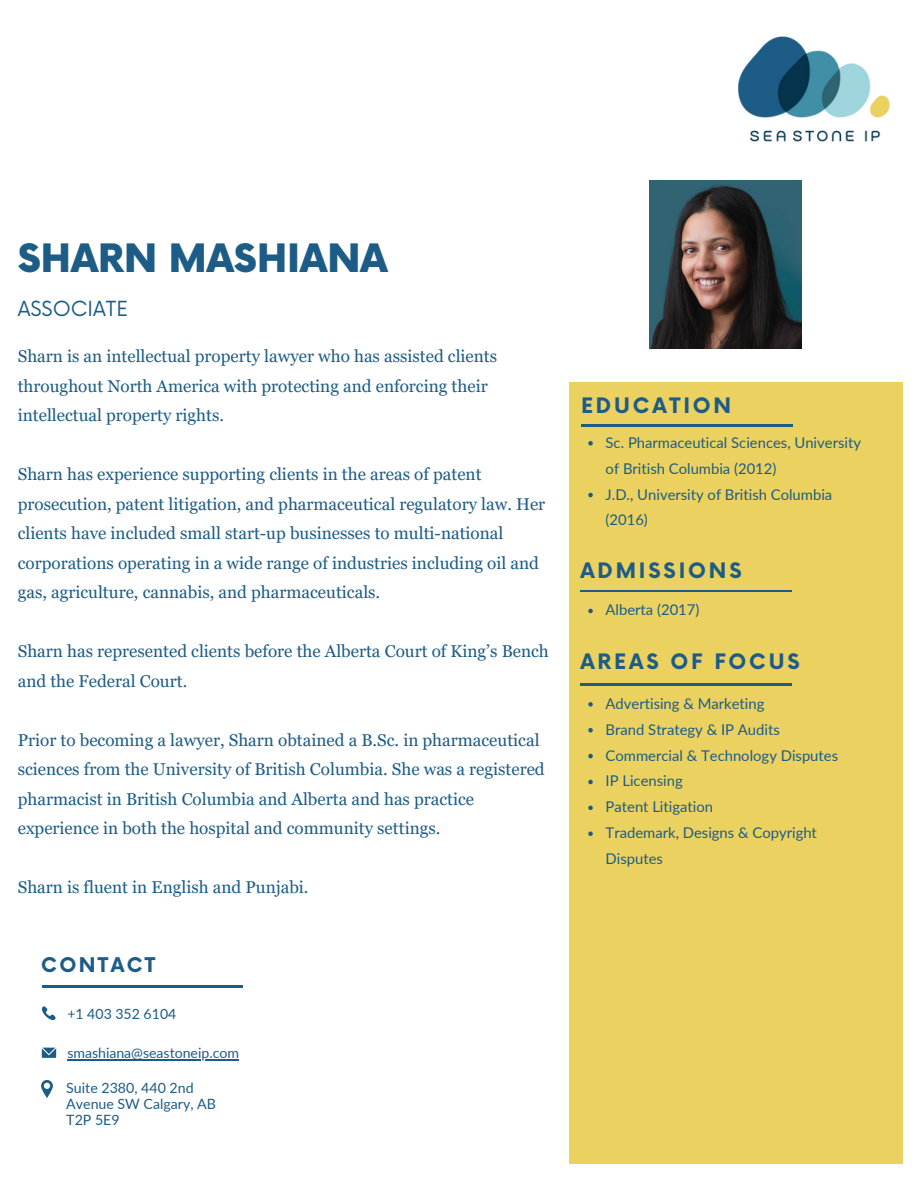
<style>
.page{position:relative;width:918px;height:1188px;background:#fff}
.page>*{position:absolute;margin:0;border:0;box-sizing:border-box;transform-origin:0 0}
.t1{font:900 38.1px "Now";color:#1d5c86}
.t2{font:700 20.7px "Now";letter-spacing:.135em;color:#1d5c86}
.t3{font:20.25px "Now";color:#1d5c86}
.t4{font:700 19.8px "Now";letter-spacing:.12em;color:#1d5c86}
.t5{font:17.1px/29.5px "Georgia Pro";color:#1d5c86}
.t6{font:14.85px/25.8px "Lato";color:#1d5c86}
.t7{font:14.25px/15.9px "Lato";color:#1d5c86}
.t8{font:14.1px "Lato";color:#1d5c86}
</style>
<div class="page">
<img style="left:738px;top:36px;width:152px;height:106px">
<div style="left:569px;top:383px;width:334px;height:781px;background:#ebd160"></div>
<hr style="left:581px;top:425px;width:211px;height:1px;background:#1d5c86">
<svg style="left:42px;top:1006px;width:13px;height:14px"></svg>
<svg style="left:42px;top:1048px;width:14px;height:10px"></svg>
<hr style="left:67px;top:1059px;width:172px;height:1px;background:#1d5c86">
<svg style="left:41px;top:1080px;width:12px;height:18px"></svg>
<hr style="left:42px;top:986px;width:201px;height:1px;background:#1d5c86">
<img style="left:649px;top:181px;width:152px;height:167px">
<svg style="left:588px;top:441px;width:5px;height:5px"></svg>
<svg style="left:588px;top:493px;width:5px;height:4px"></svg>
<svg style="left:588px;top:702px;width:5px;height:5px"></svg>
<svg style="left:588px;top:728px;width:5px;height:4px"></svg>
<svg style="left:588px;top:754px;width:5px;height:4px"></svg>
<svg style="left:588px;top:780px;width:5px;height:4px"></svg>
<svg style="left:588px;top:806px;width:5px;height:4px"></svg>
<svg style="left:588px;top:831px;width:5px;height:5px"></svg>
<svg style="left:588px;top:609px;width:5px;height:4px"></svg>
<hr style="left:580px;top:590px;width:212px;height:2px;background:#1d5c86">
<hr style="left:580px;top:684px;width:212px;height:1px;background:#1d5c86">
<p class="t1" style="left:18px;top:238px;width:371px">SHARN MASHIANA</p>
<p class="t3" style="left:18px;top:298px;width:112px">ASSOCIATE</p>
<p class="t5" style="left:18px;top:342px;width:481px">Sharn is an intellectual property lawyer who has assisted clients throughout North America with protecting and enforcing their intellectual property rights.</p>
<p class="t5" style="left:18px;top:460px;width:529px">Sharn has experience supporting clients in the areas of patent prosecution, patent litigation, and pharmaceutical regulatory law. Her clients have included small start-up businesses to multi-national corporations operating in a wide range of industries including oil and gas, agriculture, cannabis, and pharmaceuticals.</p>
<h1 class="t5" style="left:18px;top:637px;width:533px">Sharn has represented clients before the Alberta Court of King’s Bench and the Federal Court.</h1>
<h3 class="t5" style="left:18px;top:725px;width:529px">Prior to becoming a lawyer, Sharn obtained a B.Sc. in pharmaceutical sciences from the University of British Columbia. She was a registered pharmacist in British Columbia and Alberta and has practice experience in both the hospital and community settings.</h3>
<h4 class="t5" style="left:18px;top:873px;width:292px">Sharn is fluent in English and Punjabi.</h4>
<h2 class="t4" style="left:41px;top:954px;width:116px">CONTACT</h2>
<h4 class="t8" style="left:67px;top:1005px;width:111px">+1 403 352 6104</h4>
<h4 class="t8" style="left:67px;top:1044px;width:173px">smashiana@seastoneip.com</h4>
<h4 class="t7" style="left:66px;top:1080px;width:151px">Suite 2380, 440 2nd<br>Avenue SW Calgary, AB<br>T2P 5E9</h4>
<h4 class="t2" style="left:581px;top:394px;width:152px">EDUCATION</h4>
<h2 class="t6" style="left:606px;top:429px;width:257px">Sc. Pharmaceutical Sciences, University of British Columbia (2012)</h2>
<h2 class="t6" style="left:606px;top:481px;width:228px">J.D., University of British Columbia (2016)</h2>
<p class="t2" style="left:580px;top:560px;width:163px">ADMISSIONS</p>
<p class="t6" style="left:606px;top:597px;width:95px">Alberta (2017)</p>
<h2 class="t2" style="left:580px;top:650px;width:221px">AREAS OF FOCUS</h2>
<p class="t6" style="left:606px;top:690px;width:160px">Advertising &amp; Marketing</p>
<p class="t6" style="left:606px;top:716px;width:176px">Brand Strategy &amp; IP Audits</p>
<p class="t6" style="left:606px;top:742px;width:234px">Commercial &amp; Technology Disputes</p>
<p class="t6" style="left:606px;top:768px;width:79px">IP Licensing</p>
<p class="t6" style="left:606px;top:794px;width:109px">Patent Litigation</p>
<p class="t6" style="left:606px;top:820px;width:213px">Trademark, Designs &amp; Copyright<br>Disputes</p>
</div>
